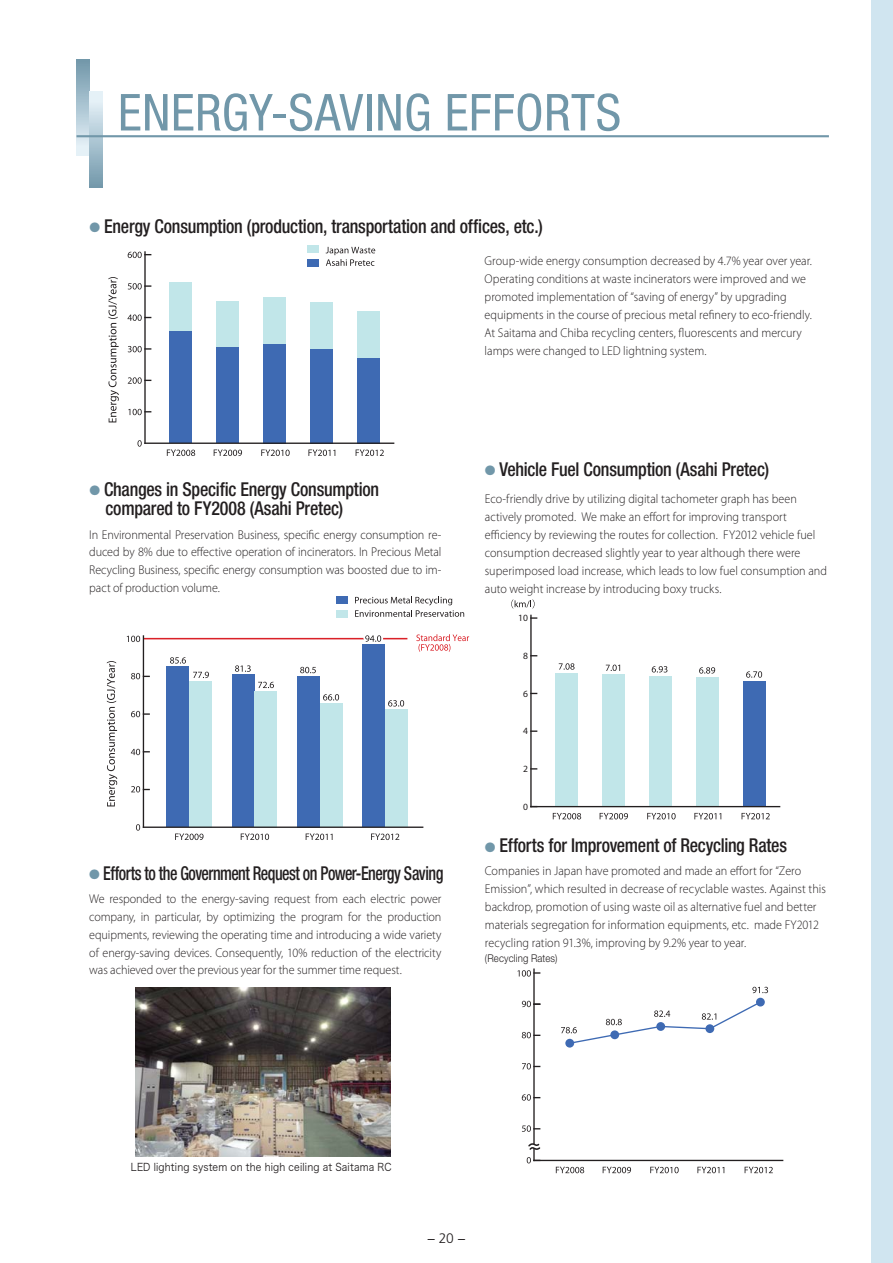
<style>
.page{position:relative;width:893px;height:1263px;background:#fff}
.page>*{position:absolute;margin:0;border:0;box-sizing:border-box;transform-origin:0 0}
.t1{font:condensed 51px "Helvetica Neue";letter-spacing:.01em;color:#7197a9}
.t2{font:500 condensed 19.2px/19.2px "Helvetica Neue";letter-spacing:-.01em;color:#231f20;scale:.94 1}
.t3{font:500 condensed 19.2px "Helvetica Neue";letter-spacing:-.03em;color:#231f20;scale:.84 1}
.t4{font:300 13.8px "Frutiger";color:#231f20}
.t5{font:300 12.75px/18px "Myriad Pro";color:#231f20;scale:.95 1}
.t6{font:10.65px "Hira Kaku Pro W3 90 msp RKSJ H";letter-spacing:.02em;color:#231f20;scale:.9 1}
.t7{font:300 10.65px "Helvetica Neue";letter-spacing:.02em;color:#231f20;scale:.9 1}
.t8{font:9.6px "Myriad Pro";color:#231f20}
.s1{color:#7197a9}
</style>
<div class="page">
<div style="left:871px;top:0;width:22px;height:1263px;background:#d0e5f0"></div>
<img style="left:135px;top:987px;width:255px;height:169px">
<div style="left:357px;top:358px;width:23px;height:85px;background:#3e6ab3"></div>
<div style="left:357px;top:311px;width:23px;height:47px;background:#c1e6e9"></div>
<div style="left:310px;top:349px;width:23px;height:94px;background:#3e6ab3"></div>
<div style="left:310px;top:302px;width:23px;height:47px;background:#c1e6e9"></div>
<div style="left:263px;top:297px;width:23px;height:48px;background:#c1e6e9"></div>
<div style="left:216px;top:301px;width:23px;height:47px;background:#c1e6e9"></div>
<div style="left:169px;top:282px;width:23px;height:50px;background:#c1e6e9"></div>
<div style="left:263px;top:344px;width:23px;height:99px;background:#3e6ab3"></div>
<div style="left:307px;top:245px;width:12px;height:8px;background:#c1e6e9"></div>
<div style="left:307px;top:259px;width:12px;height:8px;background:#3e6ab3"></div>
<div style="left:169px;top:331px;width:23px;height:112px;background:#3e6ab3"></div>
<div style="left:216px;top:348px;width:23px;height:95px;background:#3e6ab3"></div>
<svg style="left:137px;top:440px;width:5px;height:7px"></svg>
<svg style="left:128px;top:409px;width:23px;height:6px"></svg>
<svg style="left:128px;top:377px;width:23px;height:7px"></svg>
<svg style="left:128px;top:346px;width:23px;height:6px"></svg>
<svg style="left:127px;top:315px;width:24px;height:6px"></svg>
<svg style="left:128px;top:283px;width:23px;height:7px"></svg>
<svg style="left:128px;top:252px;width:23px;height:6px"></svg>
<hr style="left:145px;top:443px;width:249px;height:1px;background:#231f20">
<hr style="left:144px;top:252px;width:2px;height:191px;background:#231f20">
<svg style="left:108px;top:277px;width:11px;height:145px"></svg>
<svg style="left:167px;top:450px;width:28px;height:6px"></svg>
<svg style="left:214px;top:450px;width:28px;height:6px"></svg>
<svg style="left:261px;top:450px;width:29px;height:6px"></svg>
<svg style="left:308px;top:450px;width:27px;height:6px"></svg>
<svg style="left:356px;top:450px;width:28px;height:6px"></svg>
<svg style="left:326px;top:247px;width:49px;height:19px"></svg>
<div style="left:166px;top:667px;width:23px;height:160px;background:#3e6ab3"></div>
<div style="left:232px;top:675px;width:22px;height:152px;background:#3e6ab3"></div>
<div style="left:297px;top:676px;width:23px;height:151px;background:#3e6ab3"></div>
<div style="left:189px;top:681px;width:23px;height:146px;background:#c1e6e9"></div>
<div style="left:254px;top:691px;width:23px;height:136px;background:#c1e6e9"></div>
<div style="left:320px;top:703px;width:23px;height:124px;background:#c1e6e9"></div>
<div style="left:362px;top:645px;width:23px;height:182px;background:#3e6ab3"></div>
<div style="left:385px;top:710px;width:23px;height:117px;background:#c1e6e9"></div>
<svg style="left:170px;top:657px;width:16px;height:7px"></svg>
<svg style="left:193px;top:672px;width:16px;height:6px"></svg>
<svg style="left:235px;top:665px;width:16px;height:7px"></svg>
<svg style="left:258px;top:682px;width:16px;height:6px"></svg>
<svg style="left:300px;top:667px;width:16px;height:6px"></svg>
<svg style="left:323px;top:694px;width:16px;height:7px"></svg>
<svg style="left:388px;top:700px;width:16px;height:7px"></svg>
<hr style="left:143px;top:638px;width:264px;height:1px;background:#da2128">
<div style="left:336px;top:596px;width:11px;height:8px;background:#3e6ab3"></div>
<div style="left:336px;top:610px;width:11px;height:8px;background:#c1e6e9"></div>
<svg style="left:136px;top:824px;width:4px;height:7px"></svg>
<svg style="left:127px;top:636px;width:13px;height:6px"></svg>
<hr style="left:143px;top:827px;width:280px;height:1px;background:#231f20">
<hr style="left:143px;top:636px;width:1px;height:191px;background:#231f20">
<svg style="left:131px;top:786px;width:18px;height:6px"></svg>
<svg style="left:131px;top:749px;width:18px;height:6px"></svg>
<svg style="left:131px;top:711px;width:18px;height:6px"></svg>
<svg style="left:131px;top:673px;width:18px;height:6px"></svg>
<svg style="left:107px;top:661px;width:10px;height:145px"></svg>
<svg style="left:175px;top:834px;width:29px;height:6px"></svg>
<svg style="left:241px;top:834px;width:28px;height:6px"></svg>
<svg style="left:306px;top:834px;width:26px;height:6px"></svg>
<svg style="left:371px;top:834px;width:28px;height:6px"></svg>
<svg style="left:355px;top:597px;width:114px;height:55px"></svg>
<div style="left:554px;top:673px;width:23px;height:134px;background:#c1e6e9"></div>
<div style="left:602px;top:675px;width:23px;height:132px;background:#c1e6e9"></div>
<div style="left:649px;top:676px;width:23px;height:131px;background:#c1e6e9"></div>
<div style="left:743px;top:681px;width:23px;height:126px;background:#3e6ab3"></div>
<div style="left:696px;top:677px;width:23px;height:130px;background:#c1e6e9"></div>
<hr style="left:531px;top:806px;width:248px;height:1px;background:#231f20">
<hr style="left:530px;top:615px;width:2px;height:192px;background:#231f20">
<svg style="left:559px;top:663px;width:15px;height:7px"></svg>
<svg style="left:606px;top:665px;width:14px;height:6px"></svg>
<svg style="left:652px;top:666px;width:15px;height:7px"></svg>
<svg style="left:746px;top:671px;width:16px;height:7px"></svg>
<svg style="left:511px;top:600px;width:24px;height:8px"></svg>
<svg style="left:699px;top:667px;width:16px;height:7px"></svg>
<svg style="left:553px;top:813px;width:28px;height:6px"></svg>
<svg style="left:600px;top:813px;width:28px;height:6px"></svg>
<svg style="left:647px;top:813px;width:29px;height:6px"></svg>
<svg style="left:694px;top:813px;width:27px;height:6px"></svg>
<svg style="left:741px;top:813px;width:29px;height:6px"></svg>
<hr style="left:534px;top:1160px;width:249px;height:1px;background:#231f20">
<hr style="left:533px;top:969px;width:2px;height:191px;background:#231f20">
<svg style="left:527px;top:1157px;width:13px;height:6px"></svg>
<svg style="left:522px;top:1125px;width:18px;height:7px"></svg>
<svg style="left:522px;top:1094px;width:18px;height:7px"></svg>
<svg style="left:522px;top:1063px;width:18px;height:6px"></svg>
<svg style="left:522px;top:1032px;width:18px;height:6px"></svg>
<svg style="left:517px;top:970px;width:23px;height:7px"></svg>
<svg style="left:522px;top:1001px;width:18px;height:6px"></svg>
<svg style="left:528px;top:1142px;width:13px;height:9px"></svg>
<svg style="left:752px;top:987px;width:16px;height:6px"></svg>
<svg style="left:756px;top:998px;width:9px;height:9px"></svg>
<svg style="left:565px;top:1039px;width:9px;height:9px"></svg>
<svg style="left:561px;top:1000px;width:201px;height:45px"></svg>
<svg style="left:556px;top:1167px;width:28px;height:6px"></svg>
<svg style="left:603px;top:1167px;width:28px;height:6px"></svg>
<svg style="left:650px;top:1167px;width:29px;height:6px"></svg>
<svg style="left:697px;top:1167px;width:27px;height:6px"></svg>
<svg style="left:744px;top:1167px;width:29px;height:6px"></svg>
<svg style="left:77px;top:60px;width:12px;height:95px"></svg>
<svg style="left:89px;top:92px;width:13px;height:95px"></svg>
<hr style="left:77px;top:135px;width:752px;height:2px;background:#7197a9">
<h1 class="t1" style="left:118px;top:94px;width:505px">ENERGY-SAVING EFFORTS</h1>
<h2 class="t2" style="left:90px;top:218px;width:484px"><span class="s1">●</span> Energy Consumption (production, transportation and offices, etc.)</h2>
<p class="t5" style="left:485px;top:252px;width:346px">Group-wide energy consumption decreased by 4.7% year over year.<br>Operating conditions at waste incinerators were improved and we promoted implementation of “saving of energy” by upgrading equipments in the course of precious metal refinery to eco-friendly.<br>At Saitama and Chiba recycling centers, fluorescents and mercury lamps were changed to LED lightning system.</p>
<h2 class="t2" style="left:106px;top:481px;width:293px;text-indent:-16px"><span class="s1">●</span> Changes in Specific Energy Consumption compared to FY2008 (Asahi Pretec)</h2>
<p class="t5" style="left:89px;top:526px;width:372px;text-align:justify">In Environmental Preservation Business, specific energy consumption re&shy;duced by 8% due to effective operation of incinerators. In Precious Metal Recycling Business, specific energy consumption was boosted due to im&shy;pact of production volume.</p>
<h2 class="t3" style="left:89px;top:866px;width:423px"><span class="s1">●</span> Efforts to the Government Request on Power-Energy Saving</h2>
<p class="t5" style="left:89px;top:891px;width:372px;text-align:justify">We responded to the energy-saving request from each electric power company, in particular, by optimizing the program for the production equipments, reviewing the operating time and introducing a wide variety of energy-saving devices. Consequently, 10% reduction of the electricity was achieved over the previous year for the summer time request.</p>
<h2 class="t2" style="left:485px;top:461px;width:304px"><span class="s1">●</span> Vehicle Fuel Consumption (Asahi Pretec)</h2>
<p class="t5" style="left:485px;top:490px;width:362px">Eco-friendly drive by utilizing digital tachometer graph has been actively promoted. We make an effort for improving transport efficiency by reviewing the routes for collection. FY2012 vehicle fuel consumption decreased slightly year to year although there were superimposed load increase, which leads to low fuel consumption and auto weight increase by introducing boxy trucks.</p>
<p class="t8" style="left:518px;top:615px;width:11px">10</p>
<p class="t8" style="left:523px;top:652px;width:6px">8</p>
<p class="t8" style="left:523px;top:690px;width:6px">6</p>
<p class="t8" style="left:523px;top:728px;width:6px">4</p>
<p class="t8" style="left:523px;top:765px;width:6px">2</p>
<p class="t8" style="left:523px;top:803px;width:6px">0</p>
<h2 class="t2" style="left:485px;top:838px;width:323px"><span class="s1">●</span> Efforts for Improvement of Recycling Rates</h2>
<p class="t5" style="left:485px;top:862px;width:360px">Companies in Japan have promoted and made an effort for “Zero Emission”, which resulted in decrease of recyclable wastes. Against this backdrop, promotion of using waste oil as alternative fuel and better materials segregation for information equipments, etc. made FY2012 recycling ration 91.3%, improving by 9.2% year to year.</p>
<p class="t7" style="left:485px;top:955px;width:82px">(Recycling Rates)</p>
<p class="t6" style="left:131px;top:1163px;width:291px">LED lighting system on the high ceiling at Saitama RC</p>
<p class="t4" style="left:427px;top:1233px;width:40px">− 20 −</p>
</div>
